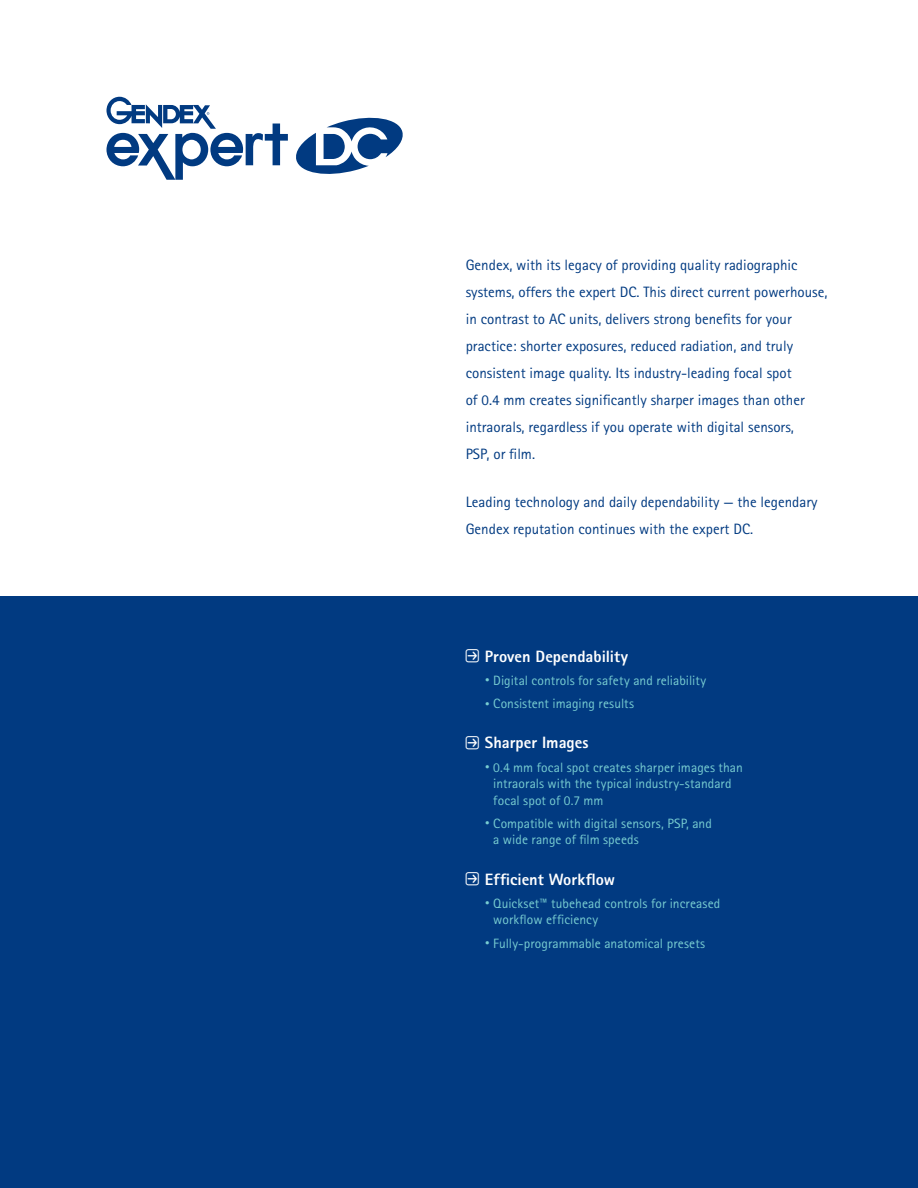
<style>
.page{position:relative;width:918px;height:1188px;background:#fff}
.page>*{position:absolute;margin:0;border:0;box-sizing:border-box;transform-origin:0 0}
.t1{font:800 16.35px "Rotis Sans Serif";color:#fff}
.t2{font:15px/27px "Rotis Sans Serif";color:#013a81}
.t3{font:13.5px/16.5px "Rotis Sans Serif";letter-spacing:.005em;color:#78cdd1}
.s1{font-family:"Button Bonus Rounded Positive";font-weight:400;font-size:16.5px}
.s2{font-size:9px}
</style>
<div class="page">
<div style="left:0;top:597px;width:918px;height:591px;background:#013a81"></div>
<svg style="left:296px;top:117px;width:107px;height:57px"></svg>
<svg style="left:106px;top:97px;width:182px;height:83px"></svg>
<p class="t2" style="left:466px;top:252px;width:363px">Gendex, with its legacy of providing quality radiographic systems, offers the expert DC. This direct current powerhouse, in contrast to AC units, delivers strong benefits for your practice: shorter exposures, reduced radiation, and truly consistent image quality. Its industry-leading focal spot<br>of 0.4 mm creates significantly sharper images than other intraorals, regardless if you operate with digital sensors,<br>PSP, or film.</p>
<p class="t2" style="left:466px;top:488px;width:353px">Leading technology and daily dependability — the legendary<br>Gendex reputation continues with the expert DC.</p>
<p class="t1" style="left:464px;top:646px;width:165px"><span class="s1">P</span> Proven Dependability</p>
<p class="t3" style="left:485px;top:672px;width:222px"><span class="s2">•</span> Digital controls for safety and reliability</p>
<p class="t3" style="left:485px;top:695px;width:150px"><span class="s2">•</span> Consistent imaging results</p>
<p class="t1" style="left:464px;top:732px;width:126px"><span class="s1">P</span> Sharper Images</p>
<p class="t3" style="left:493px;top:759px;width:251px;text-indent:-8px"><span class="s2">•</span> 0.4 mm focal spot creates sharper images than intraorals with the typical industry-standard focal spot of 0.7 mm</p>
<p class="t3" style="left:493px;top:815px;width:220px;text-indent:-8px"><span class="s2">•</span> Compatible with digital sensors, PSP, and a wide range of film speeds</p>
<p class="t1" style="left:464px;top:869px;width:152px"><span class="s1">P</span> Efficient Workflow</p>
<p class="t3" style="left:493px;top:895px;width:229px;text-indent:-8px"><span class="s2">•</span> Quickset™ tubehead controls for increased workflow efficiency</p>
<p class="t3" style="left:485px;top:935px;width:221px"><span class="s2">•</span> Fully-programmable anatomical presets</p>
</div>
